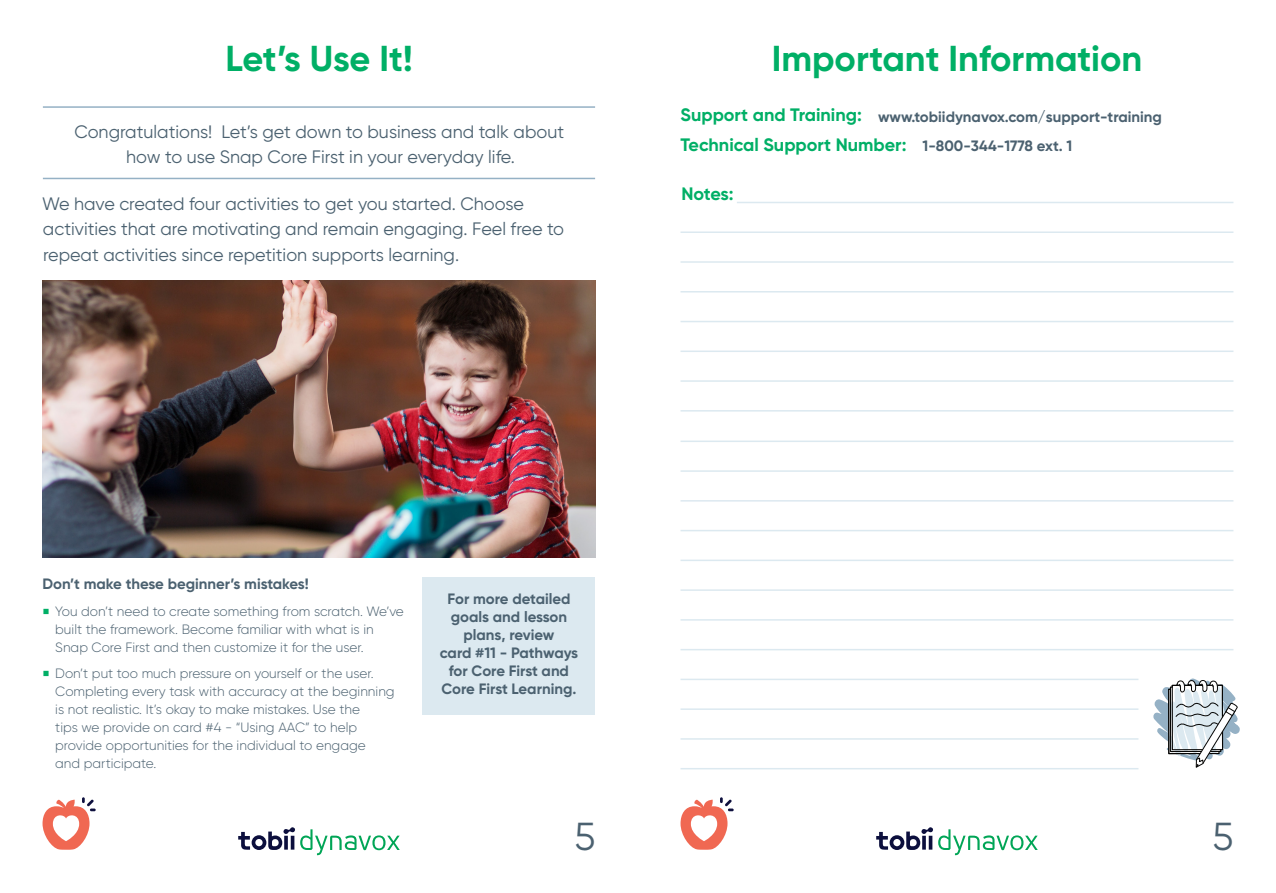
<style>
.page{position:relative;width:1276px;height:893px;background:#fff}
.page>*{position:absolute;margin:0;border:0;box-sizing:border-box;transform-origin:0 0}
.Page_Number{font:39px "Gilroy";color:#4b6170}
.Title_1{font:700 36px "Gilroy";color:#00af66}
.Callout_1{font:18px/25.5px "Gilroy";color:#4b6170;text-align:center}
.Subhead_1{font:700 18px "Gilroy";color:#00af66}
.Subhead_2{font:700 15px/18px "Gilroy";color:#4b6170;text-align:center}
.t1{font:300 13.5px/18px "Gilroy";color:#4b6170}
.s1{font-family:"Minion Pro";font-weight:700;font-size:18px;color:#00af66}
</style>
<div class="page">
<svg style="left:238px;top:827px;width:162px;height:28px"></svg>
<svg style="left:43px;top:797px;width:53px;height:53px"></svg>
<svg style="left:876px;top:827px;width:161px;height:28px"></svg>
<svg style="left:680px;top:797px;width:53px;height:53px"></svg>
<img style="left:43px;top:280px;width:552px;height:277px">
<hr style="left:43px;top:106px;width:552px;height:2px;background:#95b1c5">
<hr style="left:43px;top:178px;width:552px;height:1px;background:#95b1c5">
<div style="left:422px;top:577px;width:173px;height:138px;background:#dce9f0"></div>
<hr style="left:680px;top:560px;width:553px;height:1px;background:#dce9f0">
<hr style="left:680px;top:530px;width:553px;height:1px;background:#dce9f0">
<hr style="left:680px;top:708px;width:458px;height:2px;background:#dce9f0">
<hr style="left:680px;top:768px;width:458px;height:1px;background:#dce9f0">
<hr style="left:680px;top:589px;width:553px;height:2px;background:#dce9f0">
<hr style="left:680px;top:441px;width:553px;height:1px;background:#dce9f0">
<hr style="left:680px;top:619px;width:553px;height:2px;background:#dce9f0">
<hr style="left:680px;top:470px;width:553px;height:2px;background:#dce9f0">
<hr style="left:680px;top:649px;width:553px;height:1px;background:#dce9f0">
<hr style="left:680px;top:500px;width:553px;height:2px;background:#dce9f0">
<hr style="left:680px;top:679px;width:458px;height:1px;background:#dce9f0">
<hr style="left:680px;top:738px;width:458px;height:2px;background:#dce9f0">
<svg style="left:1153px;top:678px;width:87px;height:90px"></svg>
<hr style="left:680px;top:410px;width:553px;height:2px;background:#dce9f0">
<hr style="left:680px;top:321px;width:553px;height:1px;background:#dce9f0">
<hr style="left:680px;top:261px;width:553px;height:2px;background:#dce9f0">
<hr style="left:680px;top:351px;width:553px;height:1px;background:#dce9f0">
<hr style="left:680px;top:380px;width:553px;height:2px;background:#dce9f0">
<hr style="left:680px;top:291px;width:553px;height:1px;background:#dce9f0">
<hr style="left:737px;top:202px;width:496px;height:1px;background:#dce9f0">
<hr style="left:680px;top:231px;width:553px;height:2px;background:#dce9f0">
<p class="Title_1" style="left:225px;top:36px;width:189px">Let’s Use It!</p>
<p class="Callout_1" style="left:74px;top:118px;width:491px">Congratulations! Let’s get down to business and talk about how to use Snap Core First in your everyday life.</p>
<p class="Callout_1" style="left:42px;top:191px;width:523px;text-align:left">We have created four activities to get you started. Choose activities that are motivating and remain engaging. Feel free to repeat activities since repetition supports learning.</p>
<p class="Title_1" style="left:772px;top:36px;width:372px">Important Information</p>
<p class="Subhead_1" style="left:680px;top:103px;width:183px">Support and Training:</p>
<p class="Subhead_1" style="left:680px;top:133px;width:227px">Technical Support Number:</p>
<p class="Subhead_2" style="left:878px;top:107px;width:285px">www.tobiidynavox.com/support-training</p>
<p class="Subhead_2" style="left:922px;top:137px;width:151px">1-800-344-1778 ext. 1</p>
<p class="Subhead_1" style="left:681px;top:182px;width:54px">Notes:</p>
<p class="Subhead_2" style="left:42px;top:575px;width:268px">Don’t make these beginner’s mistakes!</p>
<p class="t1" style="left:55px;top:602px;width:350px;text-indent:-13px"><span class="s1">■</span> You don’t need to create something from scratch. We’ve built the framework. Become familiar with what is in<br>Snap Core First and then customize it for the user.</p>
<p class="t1" style="left:55px;top:664px;width:341px;text-indent:-13px"><span class="s1">■</span> Don’t put too much pressure on yourself or the user.<br>Completing every task with accuracy at the beginning is not realistic. It’s okay to make mistakes. Use the<br>tips we provide on card #4 - “Using AAC” to help provide opportunities for the individual to engage<br>and participate.</p>
<p class="Subhead_2" style="left:440px;top:589px;width:140px">For more detailed goals and lesson plans, review<br>card #11 - Pathways for Core First and<br>Core First Learning.</p>
<p class="Page_Number" style="left:574px;top:813px;width:23px">5</p>
<p class="Page_Number" style="left:1212px;top:813px;width:23px">5</p>
</div>
